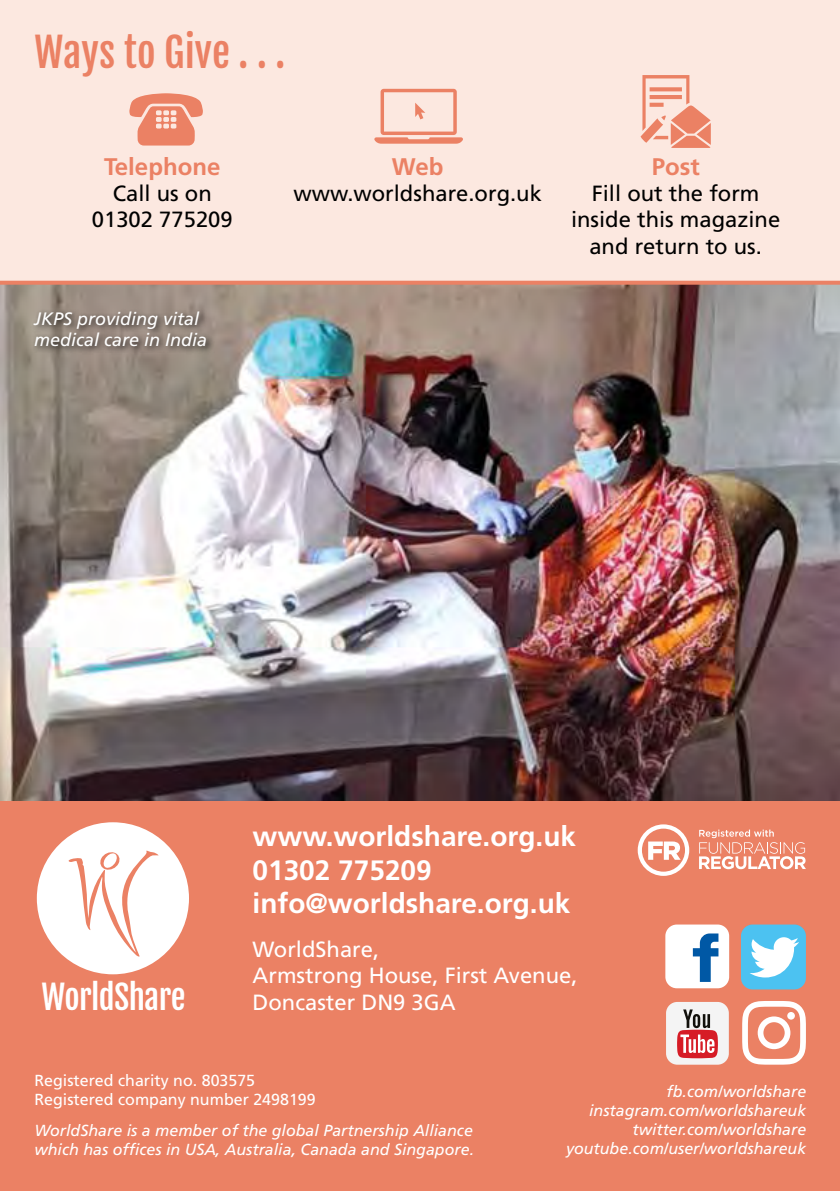
<style>
.page{position:relative;width:840px;height:1191px;background:#fff}
.page>*{position:absolute;margin:0;border:0;box-sizing:border-box;transform-origin:0 0}
.t1{font:40px "Fjalla One";color:#eb8164}
.t2{font:32.8px "Fjalla One";letter-spacing:-.02em;color:#fff}
.t3{font:700 28px/33.6px "Frutiger";color:#fff}
.t4{font:700 24px "Frutiger";color:#eb8164}
.t5{font:22px/26.4px "Frutiger";color:#000;text-align:center}
.t6{font:22px/26.4px "Frutiger";color:#fff}
.t7{font:italic 18px/21.6px "Frutiger LT Std";color:#fff}
.t8{font:italic 16px/19.2px "Frutiger";color:#fff}
.t9{font:italic 16px/19.2px "Frutiger LT Std";color:#fff;text-align:right}
.t10{font:16px/19.2px "Frutiger";color:#fff}
</style>
<div class="page">
<img style="left:0;top:287px;width:839px;height:514px">
<div style="left:0;top:801px;width:839px;height:390px;background:#eb8164"></div>
<svg style="left:665px;top:924px;width:63px;height:64px;background:#d2dde9"></svg>
<svg style="left:741px;top:924px;width:64px;height:65px;background:#84d1f0"></svg>
<svg style="left:742px;top:1001px;width:63px;height:63px"></svg>
<svg style="left:786px;top:1012px;width:8px;height:7px"></svg>
<svg style="left:666px;top:1002px;width:62px;height:62px;background:#e1b7b9"></svg>
<svg style="left:637px;top:824px;width:51px;height:52px"></svg>
<svg style="left:699px;top:829px;width:106px;height:40px"></svg>
<div style="left:0;top:0;width:839px;height:287px;background:#fce8e0"></div>
<svg style="left:640px;top:75px;width:70px;height:73px;background:#f4bbaa"></svg>
<svg style="left:373px;top:89px;width:90px;height:55px;background:#f7cbbd"></svg>
<svg style="left:129px;top:93px;width:74px;height:52px;background:#f0a18b"></svg>
<div style="left:37px;top:822px;width:152px;height:152px;background:#fff;border-radius:50%"></div>
<svg style="left:68px;top:850px;width:90px;height:106px"></svg>
<div style="left:30px;top:308px;width:185px;height:46px;background:#000;opacity:.75"></div>
<h1 class="t1" style="left:35px;top:28px;width:252px">Ways to Give . . .</h1>
<h3 class="t4" style="left:104px;top:152px;width:118px">Telephone</h3>
<h3 class="t5" style="left:92px;top:180px;width:142px">Call us on<br>01302 775209</h3>
<p class="t7" style="left:34px;top:307px;width:175px">JKPS providing vital medical care in India</p>
<h3 class="t4" style="left:391px;top:152px;width:53px">Web</h3>
<h3 class="t5" style="left:293px;top:180px;width:250px">www.worldshare.org.uk</h3>
<h3 class="t4" style="left:651px;top:152px;width:49px">Post</h3>
<h3 class="t5" style="left:570px;top:180px;width:211px">Fill out the form inside this magazine and return to us.</h3>
<h2 class="t2" style="left:41px;top:977px;width:145px">WorldShare</h2>
<h3 class="t3" style="left:252px;top:819px;width:325px">www.worldshare.org.uk<br>01302 775209 info@worldshare.org.uk</h3>
<h3 class="t6" style="left:252px;top:935px;width:326px">WorldShare,<br>Armstrong House, First Avenue,<br>Doncaster DN9 3GA</h3>
<p class="t10" style="left:34px;top:1070px;width:282px">Registered charity no. 803575<br>Registered company number 2498199</p>
<p class="t8" style="left:34px;top:1120px;width:441px">WorldShare is a member of the global Partnership Alliance which has offices in USA, Australia, Canada and Singapore.</p>
<p class="t9" style="left:565px;top:1081px;width:242px">fb.com/worldshare instagram.com/worldshareuk twitter.com/worldshare youtube.com/user/worldshareuk</p>
</div>
